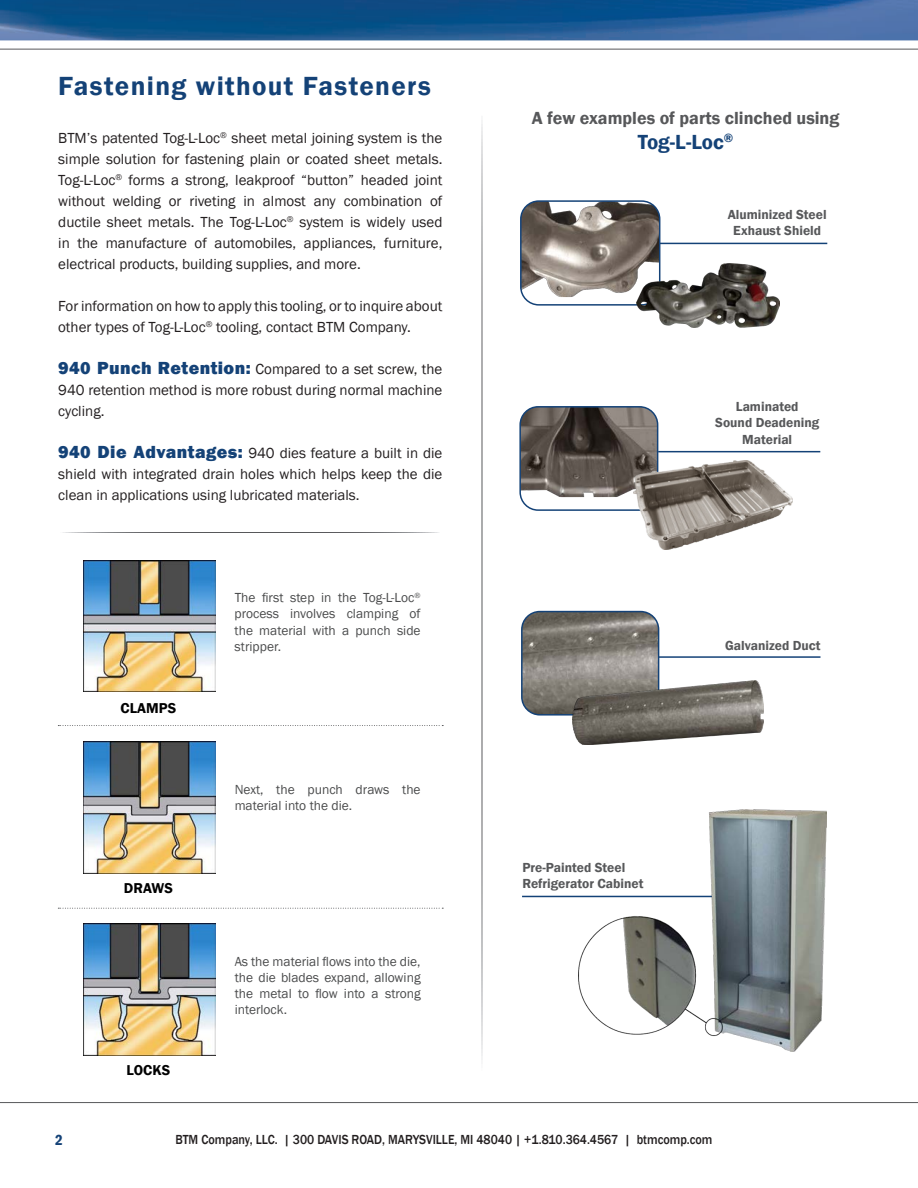
<style>
.page{position:relative;width:918px;height:1188px;background:#fff}
.page>*{position:absolute;margin:0;border:0;box-sizing:border-box;transform-origin:0 0}
.t1{font:600 27px "Franklin Gothic";letter-spacing:.05em;color:#144277}
.t2{font:600 21px "Franklin Gothic";color:#144277}
.t3{font:600 18px "Franklin Gothic";color:#57585a}
.t4{font:15px/21px "Franklin Gothic";color:#231f20;text-align:justify}
.t5{font:600 condensed 15px "Franklin Gothic";color:#144277}
.t6{font:600 14.7px "Franklin Gothic";color:#000}
.t7{font:13.5px/16.2px "Franklin Gothic";color:#4b4c4d;text-align:justify}
.t8{font:600 13.5px/16.2px "Franklin Gothic";color:#57585a}
.t9{font:500 13.5px "Franklin Gothic";color:#231f20;scale:.9 1}
.s1{font-weight:800;font-size:18px;color:#144277}
</style>
<div class="page">
<hr style="left:0;top:1102px;width:918px;height:1px;background:#57585a">
<hr style="left:0;top:49px;width:918px;height:1px;background:#57585a">
<img style="left:0;top:0;width:918px;height:40px">
<img style="left:84px;top:560px;width:131px;height:132px">
<img style="left:84px;top:742px;width:131px;height:131px">
<img style="left:84px;top:924px;width:131px;height:132px">
<img style="left:522px;top:407px;width:136px;height:90px">
<div style="left:519px;top:406px;width:139px;height:105px;border:2px solid #144277;border-radius:18px"></div>
<img style="left:523px;top:203px;width:137px;height:94px">
<div style="left:520px;top:200px;width:140px;height:106px;border:2px solid #144277;border-radius:18px"></div>
<img style="left:636px;top:263px;width:143px;height:64px">
<hr style="left:659px;top:243px;width:168px;height:1px;background:#144277">
<img style="left:633px;top:460px;width:160px;height:89px">
<hr style="left:658px;top:451px;width:162px;height:1px;background:#144277">
<hr style="left:522px;top:896px;width:190px;height:1px;background:#144277">
<img style="left:522px;top:612px;width:137px;height:101px">
<div style="left:521px;top:611px;width:138px;height:105px;border:2px solid #144277;border-radius:18px"></div>
<hr style="left:659px;top:656px;width:162px;height:2px;background:#144277">
<img style="left:572px;top:680px;width:191px;height:64px">
<svg style="left:58px;top:725px;width:385px;height:1px"></svg>
<svg style="left:58px;top:908px;width:385px;height:1px"></svg>
<img style="left:578px;top:810px;width:248px;height:241px">
<p class="t1" style="left:58px;top:70px;width:374px">Fastening without Fasteners</p>
<p class="t4" style="left:58px;top:128px;width:386px">BTM’s patented Tog-L-Loc<sup>®</sup> sheet metal joining system is the simple solution for fastening plain or coated sheet metals.<br>Tog-L-Loc<sup>®</sup> forms a strong, leakproof “button” headed joint without welding or riveting in almost any combination of ductile sheet metals. The Tog-L-Loc<sup>®</sup> system is widely used in the manufacture of automobiles, appliances, furniture, electrical products, building supplies, and more.</p>
<p class="t4" style="left:58px;top:296px;width:386px">For information on how to apply this tooling, or to inquire about other types of Tog-L-Loc<sup>®</sup> tooling, contact BTM Company.</p>
<p class="t4" style="left:58px;top:359px;width:386px"><span class="s1">940 Punch Retention:</span> Compared to a set screw, the 940 retention method is more robust during normal machine cycling.</p>
<p class="t4" style="left:58px;top:443px;width:386px"><span class="s1">940 Die Advantages:</span> 940 dies feature a built in die shield with integrated drain holes which helps keep the die clean in applications using lubricated materials.</p>
<p class="t6" style="left:121px;top:699px;width:57px">CLAMPS</p>
<p class="t6" style="left:124px;top:879px;width:50px">DRAWS</p>
<p class="t6" style="left:127px;top:1061px;width:45px">LOCKS</p>
<p class="t7" style="left:235px;top:590px;width:188px">The first step in the Tog-L-Loc<sup>® </sup>process involves clamping of the material with a punch side stripper.</p>
<p class="t7" style="left:235px;top:782px;width:188px">Next, the punch draws the material into the die.</p>
<p class="t7" style="left:235px;top:953px;width:188px">As the material flows into the die, the die blades expand, allowing the metal to flow into a strong interlock.</p>
<p class="t3" style="left:532px;top:107px;width:309px">A few examples of parts clinched using</p>
<p class="t2" style="left:638px;top:129px;width:97px">Tog-L-Loc<sup>®</sup></p>
<p class="t8" style="left:728px;top:207px;width:100px">Aluminized Steel</p>
<p class="t8" style="left:733px;top:223px;width:89px">Exhaust Shield</p>
<p class="t8" style="left:736px;top:399px;width:64px">Laminated</p>
<p class="t8" style="left:715px;top:415px;width:106px">Sound Deadening</p>
<p class="t8" style="left:742px;top:431px;width:51px">Material</p>
<p class="t8" style="left:725px;top:637px;width:97px">Galvanized Duct</p>
<p class="t8" style="left:522px;top:860px;width:123px">Pre-Painted Steel<br>Refrigerator Cabinet</p>
<p class="t5" style="left:55px;top:1130px;width:9px">2</p>
<p class="t9" style="left:175px;top:1131px;width:598px">BTM Company, LLC. | 300 DAVIS ROAD, MARYSVILLE, MI 48040 | +1.810.364.4567 | btmcomp.com</p>
</div>
